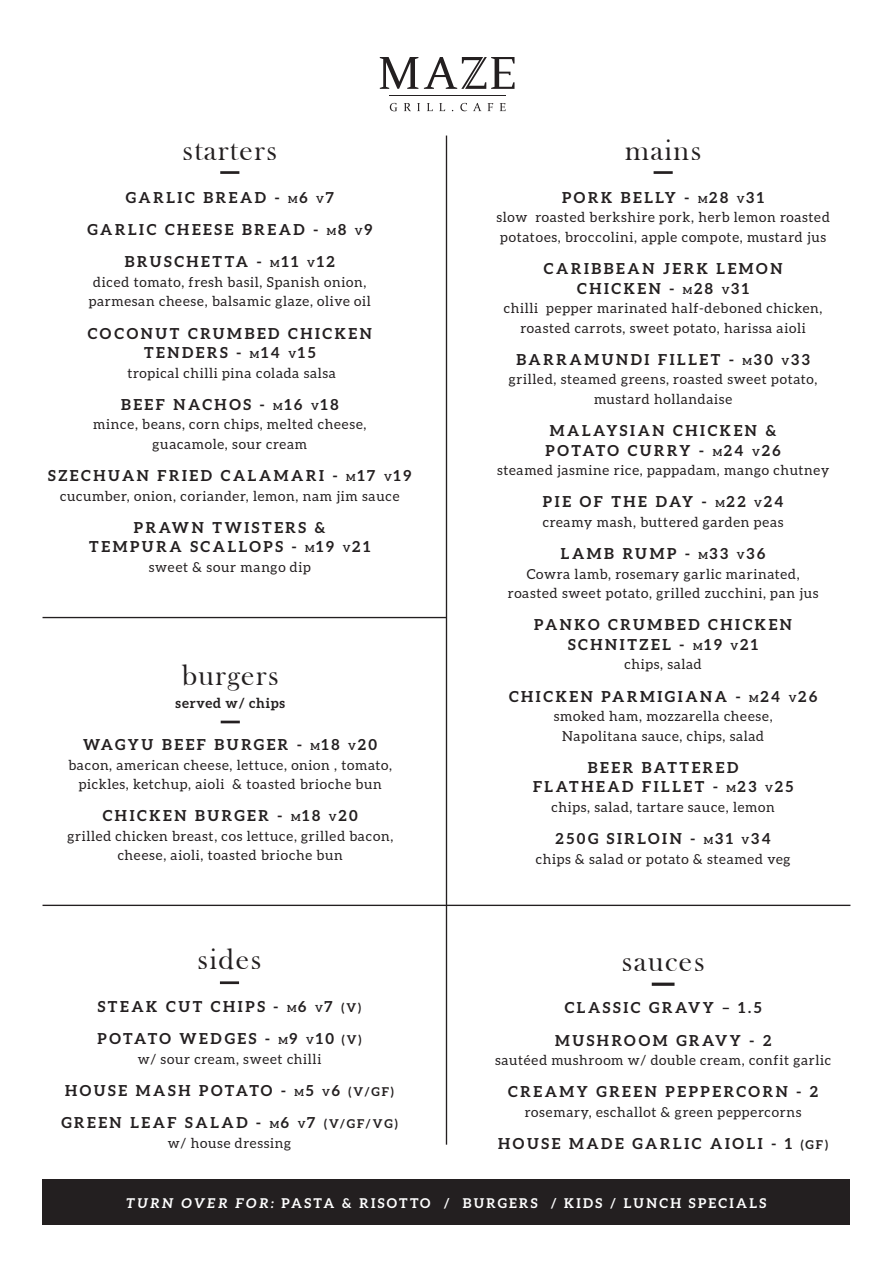
<style>
.page{position:relative;width:893px;height:1263px;background:#fff}
.page>*{position:absolute;margin:0;border:0;box-sizing:border-box;transform-origin:0 0}
.t1{font:30px "Bask Old Face";letter-spacing:.05em;color:#231f20}
.t2{font:700 15.15px/19.5px "Aleo";letter-spacing:.17em;color:#231f20;text-align:center}
.t3{font:13.8px/19.5px "Aleo";letter-spacing:.05em;color:#231f20;text-align:center}
.t4{font:700 13.8px "Aleo";letter-spacing:.05em;color:#231f20}
.t5{font:700 13.5px "Aleo";letter-spacing:.17em;color:#fff}
.s1{font-size:9.75px}
.s2{font-size:12.15px}
.s3{font-style:italic}
</style>
<div class="page">
<hr style="left:389px;top:95px;width:116px;height:1px;background:#231f20">
<svg style="left:380px;top:57px;width:38px;height:32px"></svg>
<svg style="left:424px;top:57px;width:90px;height:32px"></svg>
<svg style="left:390px;top:103px;width:7px;height:8px"></svg>
<svg style="left:404px;top:103px;width:7px;height:8px"></svg>
<svg style="left:417px;top:103px;width:3px;height:8px"></svg>
<svg style="left:427px;top:103px;width:6px;height:8px"></svg>
<svg style="left:439px;top:103px;width:6px;height:8px"></svg>
<svg style="left:460px;top:103px;width:7px;height:8px"></svg>
<svg style="left:473px;top:103px;width:8px;height:8px"></svg>
<svg style="left:488px;top:103px;width:5px;height:8px"></svg>
<svg style="left:500px;top:103px;width:6px;height:8px"></svg>
<div style="left:43px;top:1179px;width:807px;height:46px;background:#231f20"></div>
<svg style="left:652px;top:982px;width:22px;height:4px"></svg>
<hr style="left:220px;top:981px;width:19px;height:3px;background:#231f20">
<hr style="left:220px;top:171px;width:19px;height:3px;background:#231f20">
<hr style="left:43px;top:617px;width:403px;height:1px;background:#231f20">
<hr style="left:43px;top:905px;width:807px;height:1px;background:#231f20">
<hr style="left:446px;top:136px;width:1px;height:1009px;background:#231f20">
<hr style="left:654px;top:171px;width:19px;height:3px;background:#231f20">
<svg style="left:221px;top:721px;width:19px;height:2px"></svg>
<h1 class="t1" style="left:183px;top:134px;width:96px">starters</h1>
<p class="t2" style="left:87px;top:181px;width:286px;line-height:32.2px">GARLIC BREAD - <span class="s1">M</span>6 <span class="s1">V</span>7<br>GARLIC CHEESE BREAD - <span class="s1">M</span>8 <span class="s1">V</span>9<br>BRUSCHETTA - <span class="s1">M</span>11 <span class="s1">V</span>12</p>
<p class="t3" style="left:89px;top:272px;width:284px">diced tomato, fresh basil, Spanish onion, parmesan cheese, balsamic glaze, olive oil</p>
<p class="t2" style="left:88px;top:323px;width:286px">COCONUT CRUMBED CHICKEN<br>TENDERS - <span class="s1">M</span>14 <span class="s1">V</span>15</p>
<p class="t3" style="left:127px;top:363px;width:210px">tropical chilli pina colada salsa</p>
<p class="t2" style="left:121px;top:394px;width:219px">BEEF NACHOS - <span class="s1">M</span>16 <span class="s1">V</span>18</p>
<p class="t3" style="left:93px;top:414px;width:275px">mince, beans, corn chips, melted cheese, guacamole, sour cream</p>
<p class="t2" style="left:48px;top:466px;width:365px">SZECHUAN FRIED CALAMARI - <span class="s1">M</span>17 <span class="s1">V</span>19</p>
<p class="t3" style="left:60px;top:486px;width:341px">cucumber, onion, coriander, lemon, nam jim sauce</p>
<p class="t2" style="left:89px;top:517px;width:283px">PRAWN TWISTERS &amp;<br>TEMPURA SCALLOPS - <span class="s1">M</span>19 <span class="s1">V</span>21</p>
<p class="t3" style="left:149px;top:557px;width:163px">sweet &amp; sour mango dip</p>
<h1 class="t1" style="left:182px;top:659px;width:99px">burgers</h1>
<p class="t4" style="left:176px;top:695px;width:111px">served w/ chips</p>
<p class="t2" style="left:83px;top:735px;width:295px">WAGYU BEEF BURGER - <span class="s1">M</span>18 <span class="s1">V</span>20</p>
<p class="t3" style="left:68px;top:755px;width:325px">bacon, american cheese, lettuce, onion , tomato, pickles, ketchup, aioli &amp; toasted brioche bun</p>
<p class="t2" style="left:103px;top:806px;width:257px">CHICKEN BURGER - <span class="s1">M</span>18 <span class="s1">V</span>20</p>
<p class="t3" style="left:67px;top:826px;width:327px">grilled chicken breast, cos lettuce, grilled bacon, cheese, aioli, toasted brioche bun</p>
<h1 class="t1" style="left:198px;top:943px;width:65px">sides</h1>
<p class="t2" style="left:97px;top:990px;width:266px;line-height:32.2px;text-align:left">STEAK CUT CHIPS - <span class="s1">M</span>6 <span class="s1">V</span>7 <span class="s2">(V)<br></span>POTATO WEDGES - <span class="s1">M</span>9 <span class="s1">V</span>10 <span class="s2">(V)</span></p>
<p class="t3" style="left:138px;top:1049px;width:185px">w/ sour cream, sweet chilli</p>
<p class="t2" style="left:61px;top:1074px;width:338px;line-height:32.2px;text-align:left">HOUSE MASH POTATO - <span class="s1">M</span>5 <span class="s1">V</span>6 <span class="s2">(V/GF)<br></span>GREEN LEAF SALAD - <span class="s1">M</span>6 <span class="s1">V</span>7 <span class="s2">(V/GF/VG)</span></p>
<p class="t3" style="left:168px;top:1133px;width:125px">w/ house dressing</p>
<h1 class="t1" style="left:625px;top:134px;width:78px">mains</h1>
<p class="t2" style="left:562px;top:187px;width:204px">PORK BELLY - <span class="s1">M</span>28 <span class="s1">V</span>31</p>
<p class="t3" style="left:496px;top:207px;width:335px;text-align:left">slow roasted berkshire pork, herb lemon roasted potatoes, broccolini, apple compote, mustard jus</p>
<p class="t2" style="left:544px;top:259px;width:240px">CARIBBEAN JERK LEMON<br>CHICKEN - <span class="s1">M</span>28 <span class="s1">V</span>31</p>
<p class="t3" style="left:504px;top:298px;width:320px">chilli pepper marinated half-deboned chicken, roasted carrots, sweet potato, harissa aioli</p>
<p class="t2" style="left:516px;top:349px;width:295px">BARRAMUNDI FILLET - <span class="s1">M</span>30 <span class="s1">V</span>33</p>
<p class="t3" style="left:509px;top:369px;width:310px">grilled, steamed greens, roasted sweet potato, mustard hollandaise</p>
<p class="t2" style="left:546px;top:421px;width:237px;text-align:left">MALAYSIAN CHICKEN &amp;<br>POTATO CURRY - <span class="s1">M</span>24 <span class="s1">V</span>26</p>
<p class="t3" style="left:497px;top:460px;width:334px">steamed jasmine rice, pappadam, mango chutney</p>
<p class="t2" style="left:543px;top:492px;width:242px">PIE OF THE DAY - <span class="s1">M</span>22 <span class="s1">V</span>24</p>
<p class="t3" style="left:543px;top:512px;width:242px">creamy mash, buttered garden peas</p>
<p class="t2" style="left:561px;top:544px;width:206px">LAMB RUMP - <span class="s1">M</span>33 <span class="s1">V</span>36</p>
<p class="t3" style="left:508px;top:564px;width:312px">Cowra lamb, rosemary garlic marinated, roasted sweet potato, grilled zucchini, pan jus</p>
<p class="t2" style="left:534px;top:615px;width:259px">PANKO CRUMBED CHICKEN<br>SCHNITZEL - <span class="s1">M</span>19 <span class="s1">V</span>21</p>
<p class="t3" style="left:624px;top:654px;width:79px">chips, salad</p>
<p class="t2" style="left:509px;top:686px;width:310px">CHICKEN PARMIGIANA - <span class="s1">M</span>24 <span class="s1">V</span>26</p>
<p class="t3" style="left:554px;top:706px;width:220px">smoked ham, mozzarella cheese,<br>Napolitana sauce, chips, salad</p>
<p class="t2" style="left:533px;top:757px;width:262px">BEER BATTERED<br>FLATHEAD FILLET - <span class="s1">M</span>23 <span class="s1">V</span>25</p>
<p class="t3" style="left:552px;top:797px;width:225px">chips, salad, tartare sauce, lemon</p>
<p class="t2" style="left:556px;top:829px;width:217px">250G SIRLOIN - <span class="s1">M</span>31 <span class="s1">V</span>34</p>
<p class="t3" style="left:536px;top:849px;width:256px">chips &amp; salad or potato &amp; steamed veg</p>
<h1 class="t1" style="left:622px;top:944px;width:84px">sauces</h1>
<p class="t2" style="left:555px;top:991px;width:218px;line-height:32.2px">CLASSIC GRAVY – 1.5<br>MUSHROOM GRAVY - 2</p>
<p class="t3" style="left:495px;top:1050px;width:338px">sautéed mushroom w/ double cream, confit garlic</p>
<p class="t2" style="left:508px;top:1082px;width:311px">CREAMY GREEN PEPPERCORN - 2</p>
<p class="t3" style="left:525px;top:1102px;width:278px">rosemary, eschallot &amp; green peppercorns</p>
<p class="t2" style="left:498px;top:1134px;width:331px">HOUSE MADE GARLIC AIOLI - 1 <span class="s2">(GF)</span></p>
<p class="t5" style="left:127px;top:1195px;width:641px"><span class="s3">TURN OVER FOR:</span> PASTA &amp; RISOTTO / BURGERS / KIDS / LUNCH SPECIALS</p>
</div>
